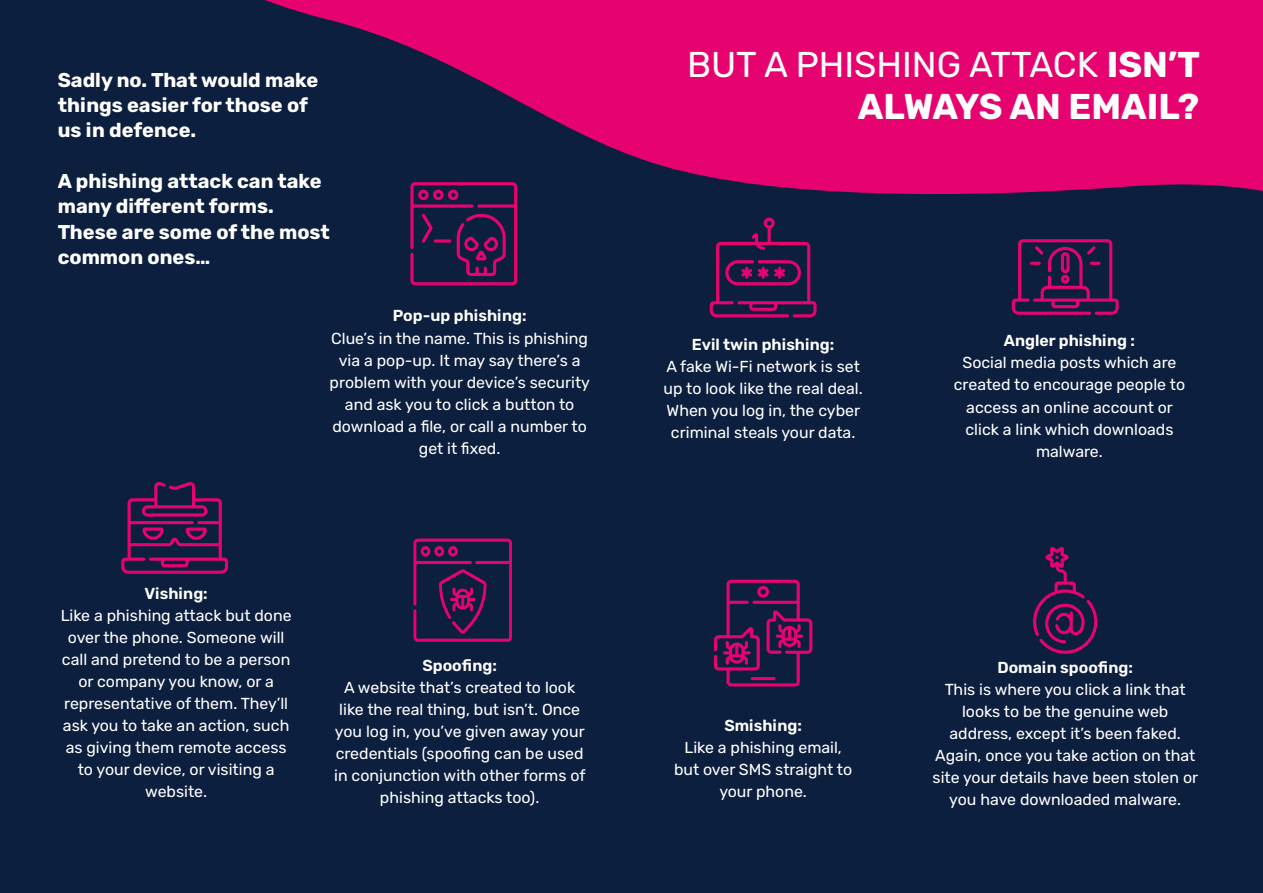
<style>
.page{position:relative;width:1263px;height:893px;background:#0d1f3f}
.page>*{position:absolute;margin:0;border:0;box-sizing:border-box;transform-origin:0 0}
.t1{font:700 35.85px/42.5px "Rubik";color:#fff;text-align:right}
.t2{font:700 19.95px/25.3px "Rubik";color:#fff}
.t3{font:15.9px/22px "Rubik";color:#fff;text-align:center}
.t4{font:600 15.9px "Rubik";color:#fff}
.s1{font-weight:400}
</style>
<div class="page">
<svg style="left:265px;top:0;width:998px;height:272px;fill:#e6036f"></svg>
<svg style="left:714px;top:580px;width:98px;height:106px"></svg>
<svg style="left:710px;top:218px;width:106px;height:99px"></svg>
<svg style="left:1012px;top:239px;width:106px;height:76px"></svg>
<svg style="left:121px;top:482px;width:107px;height:92px"></svg>
<svg style="left:413px;top:539px;width:99px;height:103px"></svg>
<svg style="left:1033px;top:547px;width:64px;height:107px"></svg>
<svg style="left:410px;top:182px;width:107px;height:103px"></svg>
<p class="t2" style="left:58px;top:67px;width:262px">Sadly no. That would make things easier for those of us in defence.</p>
<p class="t2" style="left:58px;top:168px;width:274px">A phishing attack can take many different forms.<br>These are some of the most common ones…</p>
<p class="t4" style="left:393px;top:307px;width:135px">Pop-up phishing:</p>
<p class="t3" style="left:330px;top:327px;width:262px">Clue’s in the name. This is phishing via a pop-up. It may say there’s a problem with your device’s security and ask you to click a button to download a file, or call a number to get it fixed.</p>
<p class="t4" style="left:145px;top:584px;width:65px">Vishing:</p>
<p class="t3" style="left:61px;top:604px;width:232px">Like a phishing attack but done over the phone. Someone will call and pretend to be a person or company you know, or a representative of them. They’ll ask you to take an action, such as giving them remote access to your device, or visiting a website.</p>
<p class="t4" style="left:422px;top:656px;width:76px">Spoofing:</p>
<p class="t3" style="left:334px;top:676px;width:253px">A website that’s created to look like the real thing, but isn’t. Once you log in, you’ve given away your credentials (spoofing can be used in conjunction with other forms of phishing attacks too).</p>
<h1 class="t1" style="left:687px;top:43px;width:514px"><span class="s1">BUT A PHISHING ATTACK</span> ISN’T<br>ALWAYS AN EMAIL?</h1>
<p class="t4" style="left:692px;top:335px;width:144px">Evil twin phishing:</p>
<p class="t3" style="left:664px;top:355px;width:201px">A fake Wi-Fi network is set up to look like the real deal.<br>When you log in, the cyber criminal steals your data.</p>
<p class="t4" style="left:1004px;top:331px;width:133px">Angler phishing :</p>
<p class="t3" style="left:954px;top:352px;width:233px">Social media posts which are created to encourage people to access an online account or click a link which downloads malware.</p>
<p class="t4" style="left:724px;top:716px;width:79px">Smishing:</p>
<p class="t3" style="left:674px;top:737px;width:180px">Like a phishing email, but over SMS straight to your phone.</p>
<p class="t4" style="left:997px;top:658px;width:137px">Domain spoofing:</p>
<p class="t3" style="left:932px;top:678px;width:267px">This is where you click a link that looks to be the genuine web address, except it’s been faked.<br>Again, once you take action on that site your details have been stolen or you have downloaded malware.</p>
</div>
